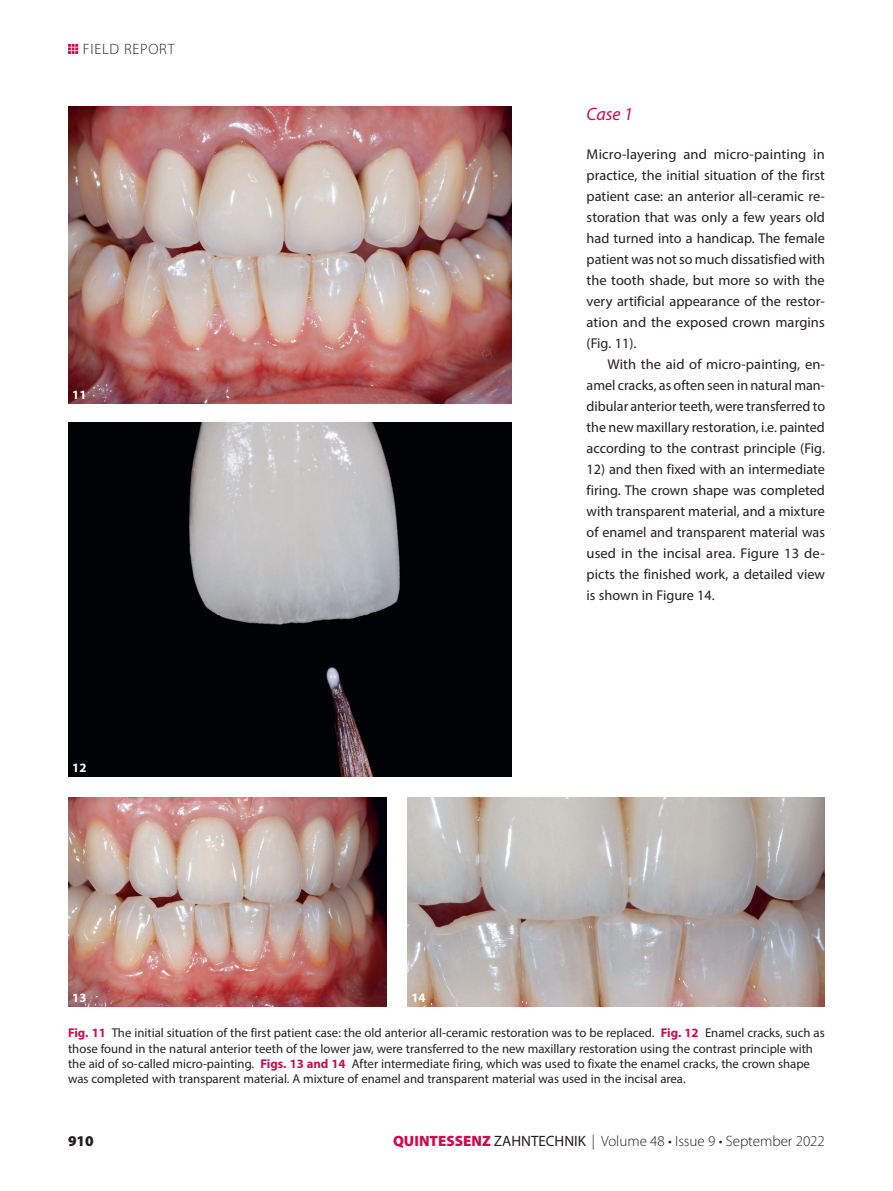
<style>
.page{position:relative;width:893px;height:1191px;background:#fff}
.page>*{position:absolute;margin:0;border:0;box-sizing:border-box;transform-origin:0 0}
.t1{font:italic 18px "Myriad Pro";color:#cc0d4d}
.t2{font:300 15px "Myriad Pro";color:#231f20}
.t3{font:900 15px "Myriad Pro";color:#231f20}
.t4{font:14.25px/21px "Myriad Pro";color:#231f20;text-align:justify}
.t5{font:12.75px/15.3px "Myriad Pro";color:#231f20}
.t6{font:700 12.75px "Myriad Pro";color:#fff}
.s1{font-weight:700;color:#cc0d4d}
.s2{font-weight:900;color:#cc0d4d}
.s3{font-weight:400}
</style>
<div class="page">
<svg style="left:68px;top:44px;width:10px;height:10px"></svg>
<img style="left:68px;top:106px;width:444px;height:297px">
<img style="left:68px;top:798px;width:318px;height:209px">
<img style="left:68px;top:423px;width:444px;height:353px">
<img style="left:407px;top:798px;width:418px;height:209px">
<p class="t2" style="left:83px;top:41px;width:16px">Field</p>
<p class="t2" style="left:124px;top:41px;width:10px">report</p>
<p class="t6" style="left:72px;top:386px;width:16px">11</p>
<p class="t6" style="left:72px;top:759px;width:16px">12</p>
<p class="t6" style="left:72px;top:989px;width:16px">13</p>
<p class="t6" style="left:411px;top:989px;width:16px">14</p>
<p class="t1" style="left:587px;top:103px;width:48px">Case 1</p>
<p class="t4" style="left:587px;top:143px;width:240px">Micro-layering and micro-painting in practice, the initial situation of the first patient case: an anterior all-ceramic re&shy;storation that was only a few years old had turned into a handicap. The female patient was not so much dissatisfied with the tooth shade, but more so with the very artificial appearance of the restor&shy;ation and the exposed crown margins (Fig. 11).</p>
<p class="t4" style="left:587px;top:353px;width:240px;text-indent:21px">With the aid of micro-painting, en&shy;amel cracks, as often seen in natural man&shy;dibular anterior teeth, were transferred to the new maxillary restoration, i.e. painted according to the contrast principle (Fig.</p>
<p class="t4" style="left:587px;top:458px;width:240px">12) and then fixed with an intermediate firing. The crown shape was completed with transparent material, and a mixture of enamel and transparent material was used in the incisal area. Figure 13 de&shy;picts the finished work, a detailed view is shown in Figure 14.</p>
<p class="t5" style="left:68px;top:1025px;width:758px"><span class="s1">Fig. 11</span> The initial situation of the first patient case: the old anterior all-ceramic restoration was to be replaced. <span class="s1">Fig. 12</span> Enamel cracks, such as those found in the natural anterior teeth of the lower jaw, were transferred to the new maxillary restoration using the contrast principle with the aid of so-called micro-painting. <span class="s1">Figs. 13 and 14</span> After intermediate firing, which was used to fixate the enamel cracks, the crown shape was completed with transparent material. A mixture of enamel and transparent material was used in the incisal area.</p>
<p class="t3" style="left:68px;top:1132px;width:27px">910</p>
<p class="t2" style="left:393px;top:1133px;width:433px"><span class="s2">QUINTESSENZ</span> <span class="s3">ZAHNTECHNIK</span> | Volume 48 • Issue 9 • September 2022</p>
</div>
